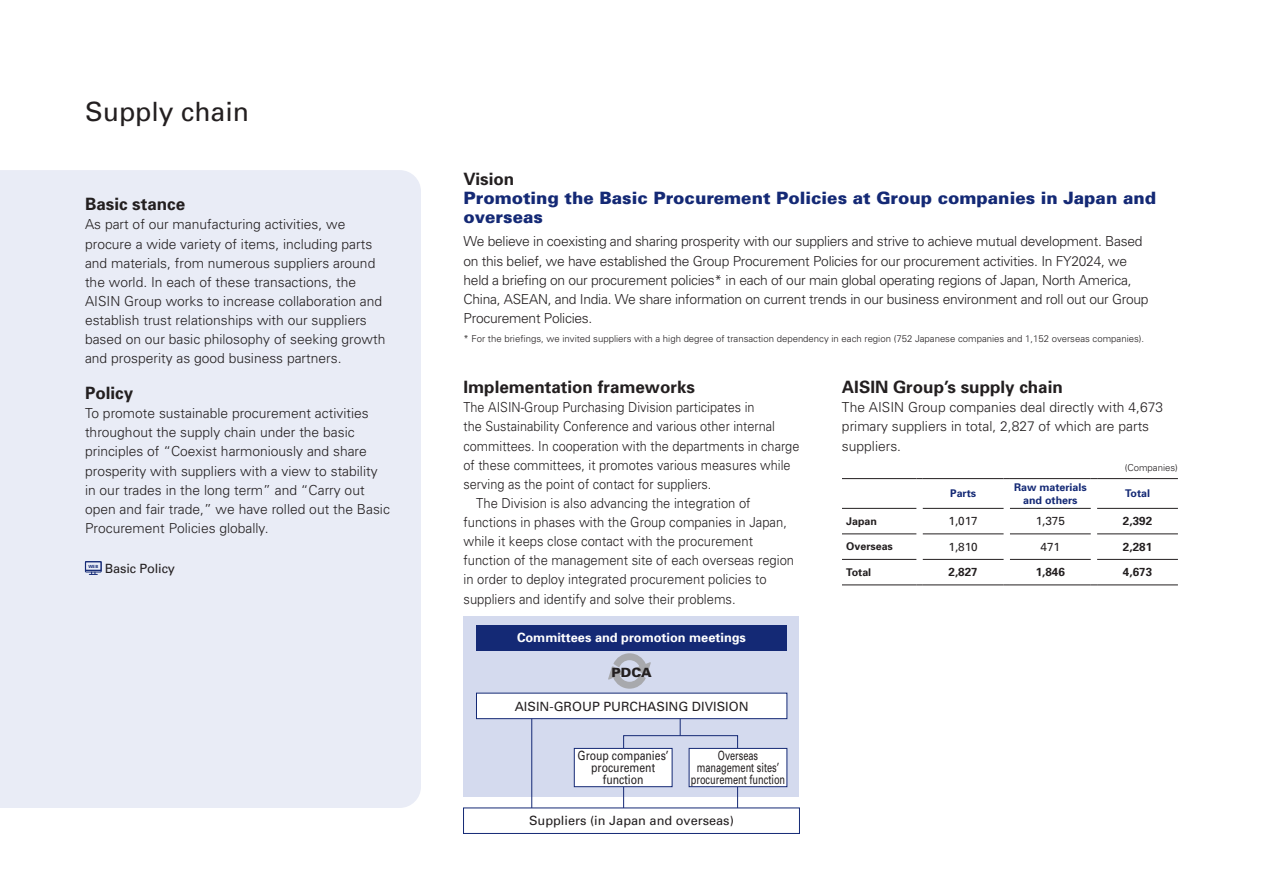
<style>
.page{position:relative;width:1263px;height:893px;background:#fff}
.page>*{position:absolute;margin:0;border:0;box-sizing:border-box;transform-origin:0 0}
.t1{font:26.55px "Univers";color:#231f20}
.t2{font:700 16.95px "Univers";color:#231f20}
.本文{font:900 16.95px/19.2px "Univers";color:#142975}
.本文-2{font:300 13.8px/19.2px "Univers";color:#231f20}
.本文-3{font:300 13.8px/19.2px "Univers";letter-spacing:-.02em;color:#231f20}
.本文-4{font:300 13.8px/19.2px "Univers";color:#231f20;scale:.94 1}
.本文-5{font:300 13.8px/19.2px "Univers";color:#231f20;scale:.92 1}
.本文-6{font:12.75px "Univers";color:#231f20}
.本文-7{font:12.75px/11.7px "Univers";color:#231f20;text-align:center;scale:.72 1}
.本文-8{font:12.75px/11.7px "Univers";color:#231f20;text-align:center;scale:.82 1}
.本文-9{font:700 12.75px "Univers";color:#fff}
.本文-10{font:900 12.75px "Univers";color:#231f20}
.t3{font:700 11.7px "Univers";color:#231f20}
.t4{font:11.7px "Univers";color:#231f20}
.t5{font:700 10.65px/12.8px "Univers";color:#142975;text-align:center}
.t6{font:700 10.65px "Univers";color:#231f20}
.本文-11{font:300 9.6px "Univers";color:#231f20}
.本文-12{font:700 4.2px "Univers";color:#142975}
</style>
<div class="page">
<hr style="left:842px;top:478px;width:74px;height:1px;background:#231f20">
<hr style="left:923px;top:478px;width:80px;height:1px;background:#231f20">
<hr style="left:1010px;top:478px;width:81px;height:1px;background:#231f20">
<hr style="left:1097px;top:478px;width:81px;height:1px;background:#231f20">
<hr style="left:842px;top:508px;width:74px;height:1px;background:#231f20">
<hr style="left:923px;top:508px;width:80px;height:1px;background:#231f20">
<hr style="left:1010px;top:508px;width:81px;height:1px;background:#231f20">
<hr style="left:1097px;top:508px;width:81px;height:1px;background:#231f20">
<hr style="left:842px;top:534px;width:74px;height:1px;background:#231f20">
<hr style="left:923px;top:534px;width:80px;height:1px;background:#231f20">
<hr style="left:1010px;top:534px;width:81px;height:1px;background:#231f20">
<hr style="left:1097px;top:534px;width:81px;height:1px;background:#231f20">
<hr style="left:842px;top:559px;width:74px;height:1px;background:#231f20">
<hr style="left:923px;top:559px;width:80px;height:1px;background:#231f20">
<hr style="left:1010px;top:559px;width:81px;height:1px;background:#231f20">
<hr style="left:1097px;top:559px;width:81px;height:1px;background:#231f20">
<hr style="left:842px;top:585px;width:74px;height:1px;background:#231f20">
<hr style="left:923px;top:585px;width:80px;height:1px;background:#231f20">
<hr style="left:1010px;top:585px;width:81px;height:1px;background:#231f20">
<hr style="left:1097px;top:585px;width:81px;height:1px;background:#231f20">
<div style="left:0;top:170px;width:421px;height:638px;background:#e9ecf6"></div>
<div style="left:463px;top:617px;width:336px;height:180px;background:#d4daee"></div>
<div style="left:476px;top:625px;width:311px;height:26px;background:#142975"></div>
<div style="left:476px;top:693px;width:311px;height:26px;background:#fff"></div>
<div style="left:476px;top:693px;width:311px;height:26px;border:1px solid #142975"></div>
<div style="left:463px;top:807px;width:337px;height:27px;border:1px solid #142975"></div>
<div style="left:623px;top:735px;width:115px;height:73px;border:1px solid #142975"></div>
<svg style="left:680px;top:719px;width:1px;height:17px"></svg>
<div style="left:689px;top:748px;width:98px;height:39px;background:#fff"></div>
<div style="left:689px;top:748px;width:98px;height:39px;border:1px solid #142975"></div>
<div style="left:574px;top:748px;width:98px;height:39px;background:#fff"></div>
<div style="left:574px;top:748px;width:98px;height:39px;border:1px solid #142975"></div>
<hr style="left:531px;top:719px;width:1px;height:89px;background:#142975">
<svg style="left:608px;top:653px;width:43px;height:36px"></svg>
<div style="left:85px;top:561px;width:17px;height:11px;border:1px solid #142975"></div>
<svg style="left:85px;top:570px;width:16px;height:5px"></svg>
<p class="t1" style="left:85px;top:96px;width:165px">Supply chain</p>
<p class="t2" style="left:85px;top:194px;width:102px">Basic stance</p>
<p class="本文-2" style="left:85px;top:215px;width:302px">As part of our manufacturing activities, we procure a wide variety of items, including parts and materials, from numerous suppliers around the world. In each of these transactions, the AISIN Group works to increase collaboration and establish trust relationships with our suppliers based on our basic philosophy of seeking growth and prosperity as good business partners.</p>
<p class="t2" style="left:85px;top:383px;width:50px">Policy</p>
<p class="本文-2" style="left:85px;top:404px;width:306px">To promote sustainable procurement activities throughout the supply chain under the basic principles of “Coexist harmoniously and share prosperity with suppliers with a view to stability in our trades in the long term” and “Carry out open and fair trade,” we have rolled out the Basic Procurement Policies globally.</p>
<p class="本文-12" style="left:88px;top:564px;width:11px">WEB</p>
<p class="本文-6" style="left:105px;top:561px;width:72px">Basic Policy</p>
<p class="t2" style="left:463px;top:168px;width:52px">Vision</p>
<p class="本文" style="left:463px;top:188px;width:694px">Promoting the Basic Procurement Policies at Group companies in Japan and overseas</p>
<p class="本文-3" style="left:463px;top:232px;width:687px">We believe in coexisting and sharing prosperity with our suppliers and strive to achieve mutual development. Based on this belief, we have established the Group Procurement Policies for our procurement activities. In FY2024, we held a briefing on our procurement policies* in each of our main global operating regions of Japan, North America, China, ASEAN, and India. We share information on current trends in our business environment and roll out our Group Procurement Policies.</p>
<p class="本文-11" style="left:463px;top:333px;width:682px">* For the briefings, we invited suppliers with a high degree of transaction dependency in each region (752 Japanese companies and 1,152 overseas companies).</p>
<p class="t2" style="left:842px;top:377px;width:222px">AISIN Group’s supply chain</p>
<p class="本文-2" style="left:842px;top:398px;width:323px">The AISIN Group companies deal directly with 4,673 primary suppliers in total, 2,827 of which are parts suppliers.</p>
<p class="t2" style="left:463px;top:377px;width:233px">Implementation frameworks</p>
<p class="本文-5" style="left:463px;top:398px;width:367px">The AISIN-Group Purchasing Division participates in<br>the Sustainability Conference and various other internal committees. In cooperation with the departments in charge of these committees, it promotes various measures while serving as the point of contact for suppliers.</p>
<p class="本文-4" style="left:463px;top:493px;width:353px;text-indent:13px">The Division is also advancing the integration of functions in phases with the Group companies in Japan, while it keeps close contact with the procurement function of the management site of each overseas region in order to deploy integrated procurement policies to suppliers and identify and solve their problems.</p>
<p class="本文-11" style="left:1125px;top:461px;width:55px">(Companies)</p>
<p class="t5" style="left:950px;top:487px;width:28px">Parts</p>
<p class="t5" style="left:1014px;top:481px;width:74px">Raw materials and others</p>
<p class="t5" style="left:1125px;top:487px;width:27px">Total</p>
<p class="t6" style="left:846px;top:515px;width:32px">Japan</p>
<p class="t4" style="left:948px;top:514px;width:31px">1,017</p>
<p class="t4" style="left:1036px;top:514px;width:31px">1,375</p>
<p class="t3" style="left:1123px;top:514px;width:31px">2,392</p>
<p class="t6" style="left:846px;top:540px;width:48px">Overseas</p>
<p class="t4" style="left:948px;top:540px;width:31px">1,810</p>
<p class="t4" style="left:1040px;top:540px;width:21px">471</p>
<p class="t3" style="left:1123px;top:540px;width:31px">2,281</p>
<p class="t6" style="left:846px;top:566px;width:27px">Total</p>
<p class="t3" style="left:948px;top:565px;width:31px">2,827</p>
<p class="t3" style="left:1036px;top:565px;width:31px">1,846</p>
<p class="t3" style="left:1123px;top:565px;width:31px">4,673</p>
<p class="本文-9" style="left:517px;top:630px;width:230px">Committees and promotion meetings</p>
<p class="本文-10" style="left:611px;top:664px;width:42px">PDCA</p>
<p class="本文-6" style="left:515px;top:698px;width:235px">AISIN-GROUP PURCHASING DIVISION</p>
<p class="本文-8" style="left:578px;top:750px;width:113px">Group companies’ procurement function</p>
<p class="本文-7" style="left:691px;top:750px;width:133px">Overseas management sites’ procurement function</p>
<p class="本文-6" style="left:529px;top:813px;width:206px">Suppliers (in Japan and overseas)</p>
</div>
